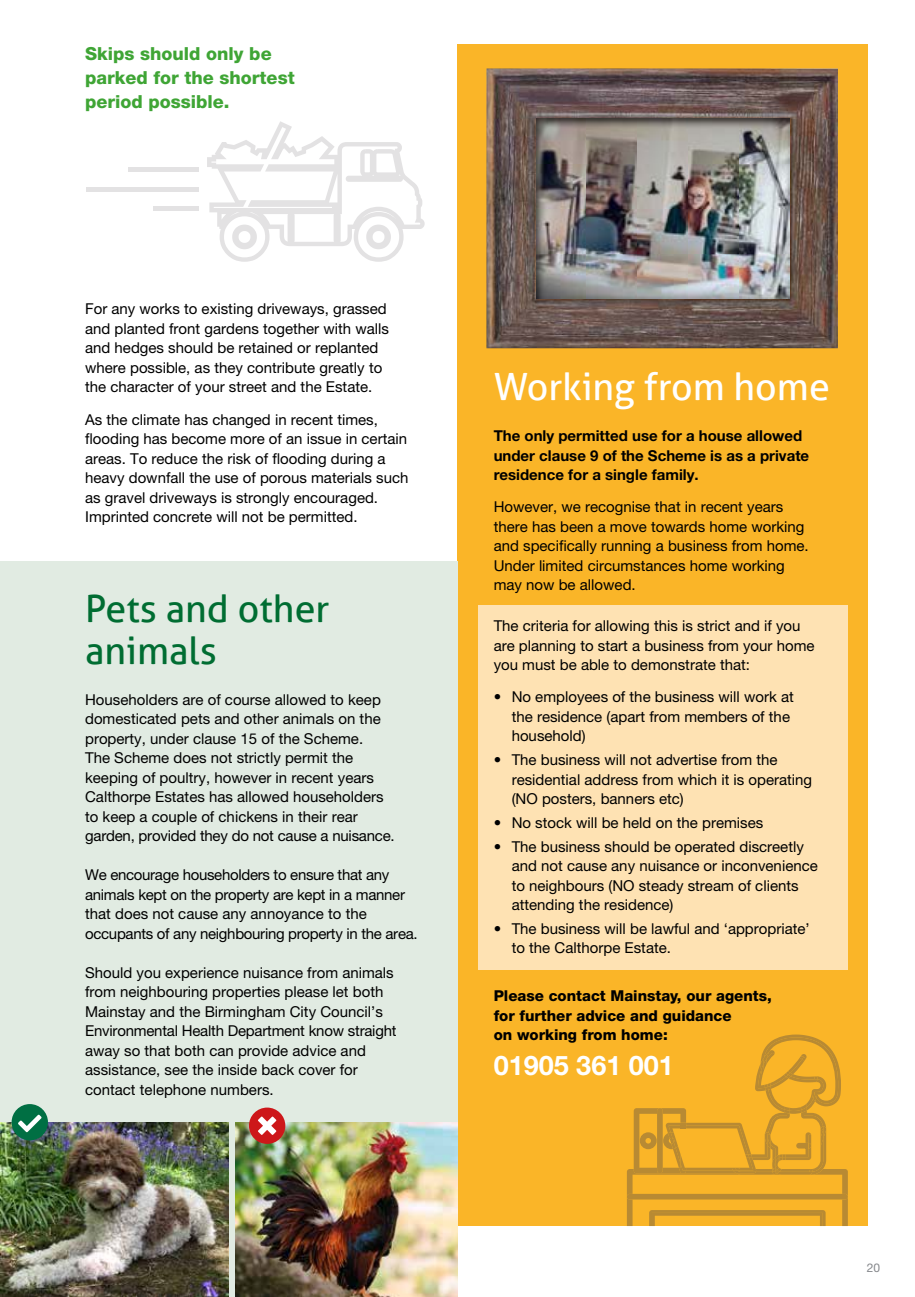
<style>
.page{position:relative;width:915px;height:1297px;background:#fff}
.page>*{position:absolute;margin:0;border:0;box-sizing:border-box;transform-origin:0 0}
.t1{font:37.5px/42px "Aller";color:#006d32}
.t2{font:37.5px "Aller";color:#fff}
.t3{font:700 27px "Helvetica Neue LT Pro";color:#fff}
.t4{font:800 18px/24px "Helvetica Neue LT Pro";color:#3fa535}
.t5{font:15px/19.5px "Helvetica Neue LT Pro";color:#000}
.t6{font:15px/19.5px "Helvetica Neue LT Pro";letter-spacing:-.02em;color:#000}
.t7{font:700 15px/19.5px "Helvetica Neue LT Pro";color:#000}
.t8{font:800 15px/19.5px "Helvetica Neue LT Pro";color:#000}
.t9{font:12px "Helvetica Neue LT Pro";color:#86888c}
</style>
<div class="page">
<svg style="left:207px;top:121px;width:217px;height:141px"></svg>
<hr style="left:86px;top:188px;width:113px;height:4px;background:#e3e2e3">
<hr style="left:128px;top:168px;width:71px;height:4px;background:#e3e2e3">
<hr style="left:153px;top:206px;width:46px;height:4px;background:#e3e2e3">
<div style="left:457px;top:45px;width:410px;height:1181px;background:#fab528"></div>
<img style="left:486px;top:68px;width:351px;height:280px">
<div style="left:478px;top:605px;width:369px;height:364px;background:#fee2b3"></div>
<img style="left:536px;top:119px;width:253px;height:180px">
<svg style="left:627px;top:1034px;width:220px;height:192px"></svg>
<div style="left:0;top:561px;width:457px;height:736px;background:#e1ebe2"></div>
<img style="left:0;top:1122px;width:229px;height:175px">
<img style="left:235px;top:1122px;width:222px;height:175px">
<svg style="left:249px;top:1107px;width:36px;height:37px"></svg>
<svg style="left:12px;top:1104px;width:36px;height:36px"></svg>
<p class="t4" style="left:85px;top:41px;width:211px">Skips should only be parked for the shortest period possible.</p>
<p class="t5" style="left:85px;top:299px;width:305px">For any works to existing driveways, grassed and planted front gardens together with walls and hedges should be retained or replanted where possible, as they contribute greatly to the character of your street and the Estate.</p>
<p class="t5" style="left:85px;top:409px;width:325px">As the climate has changed in recent times, flooding has become more of an issue in certain areas. To reduce the risk of flooding during a heavy downfall the use of porous materials such as gravel driveways is strongly encouraged.<br>Imprinted concrete will not be permitted.</p>
<h1 class="t1" style="left:85px;top:587px;width:246px">Pets and other animals</h1>
<p class="t5" style="left:85px;top:689px;width:311px">Householders are of course allowed to keep domesticated pets and other animals on the property, under clause 15 of the Scheme.<br>The Scheme does not strictly permit the keeping of poultry, however in recent years Calthorpe Estates has allowed householders to keep a couple of chickens in their rear garden, provided they do not cause a nuisance.</p>
<p class="t6" style="left:85px;top:865px;width:334px">We encourage householders to ensure that any animals kept on the property are kept in a manner that does not cause any annoyance to the occupants of any neighbouring property in the area.</p>
<p class="t5" style="left:85px;top:962px;width:313px">Should you experience nuisance from animals from neighbouring properties please let both Mainstay and the Birmingham City Council’s Environmental Health Department know straight away so that both can provide advice and assistance, see the inside back cover for contact telephone numbers.</p>
<h1 class="t2" style="left:493px;top:364px;width:337px">Working from home</h1>
<p class="t7" style="left:493px;top:426px;width:317px">The only permitted use for a house allowed under clause 9 of the Scheme is as a private residence for a single family.</p>
<p class="t5" style="left:493px;top:497px;width:316px">However, we recognise that in recent years there has been a move towards home working and specifically running a business from home.<br>Under limited circumstances home working may now be allowed.</p>
<p class="t5" style="left:493px;top:616px;width:322px">The criteria for allowing this is strict and if you are planning to start a business from your home you must be able to demonstrate that:</p>
<p class="t5" style="left:511px;top:687px;width:283px;text-indent:-18px">• No employees of the business will work at the residence (apart from members of the household)</p>
<p class="t5" style="left:511px;top:750px;width:302px;text-indent:-18px">• The business will not advertise from the residential address from which it is operating (NO posters, banners etc)</p>
<p class="t5" style="left:493px;top:813px;width:271px">• No stock will be held on the premises</p>
<p class="t5" style="left:511px;top:836px;width:307px;text-indent:-18px">• The business should be operated discreetly and not cause any nuisance or inconvenience to neighbours (NO steady stream of clients attending the residence)</p>
<p class="t5" style="left:511px;top:919px;width:299px;text-indent:-18px">• The business will be lawful and ‘appropriate’ to the Calthorpe Estate.</p>
<p class="t8" style="left:493px;top:986px;width:279px">Please contact Mainstay, our agents, for further advice and guidance<br>on working from home:</p>
<h2 class="t3" style="left:493px;top:1049px;width:182px">01905 361 001</h2>
<p class="t9" style="left:866px;top:1260px;width:15px">20</p>
</div>
